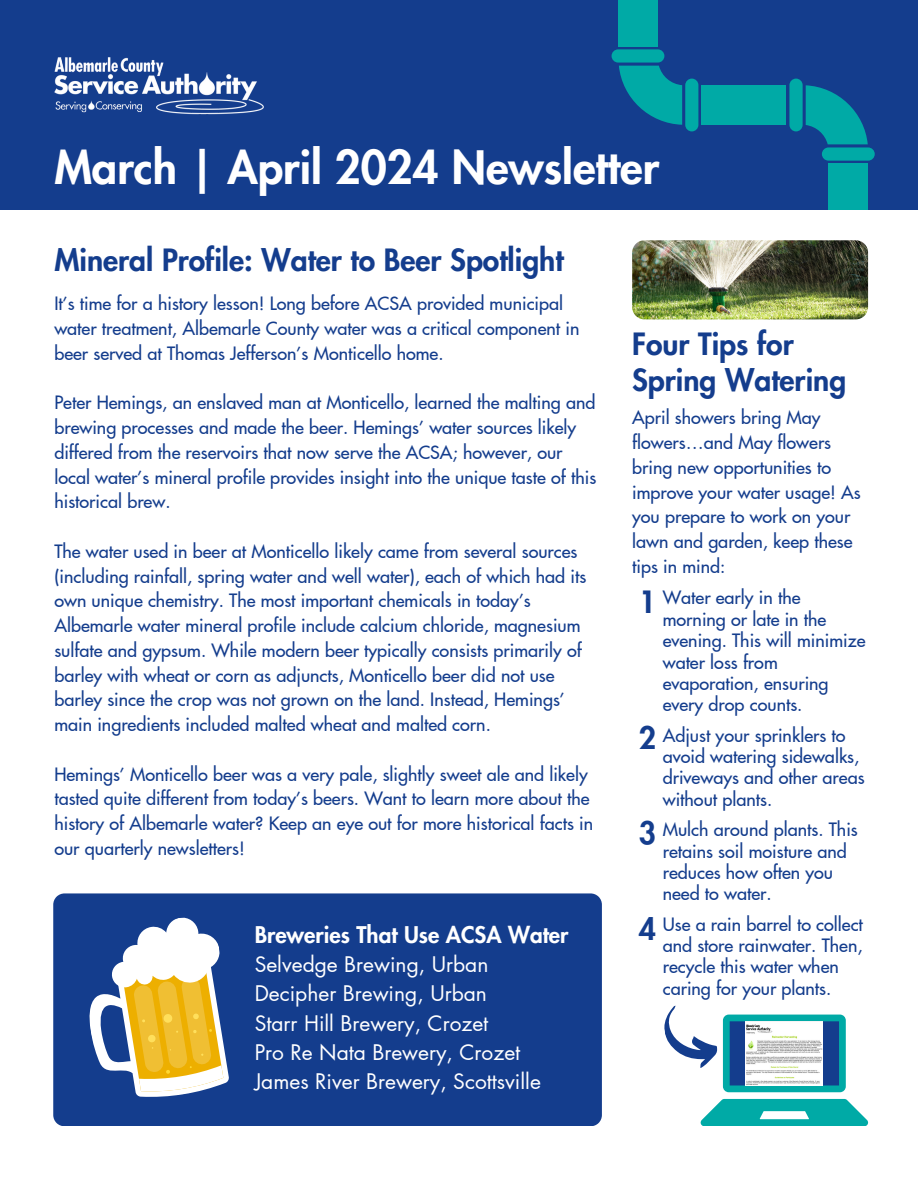
<style>
.page{position:relative;width:918px;height:1188px;background:#fff}
.page>*{position:absolute;margin:0;border:0;box-sizing:border-box;transform-origin:0 0}
.t1{font:800 45px "Futura LT Pro";color:#fff}
.t2{font:800 30px/36px "Futura LT Pro";color:#143d8d}
.t3{font:800 22.5px "Futura LT Pro";color:#fff}
.t4{font:21px/29.2px "Futura LT Pro";color:#fff}
.t5{font:500 18px/24.8px "Futura LT Pro";color:#143d8d}
</style>
<div class="page">
<div style="left:0;top:0;width:918px;height:210px;background:#143d8d"></div>
<img style="left:54px;top:57px;width:210px;height:58px">
<div style="left:829px;top:164px;width:39px;height:46px;background:#00aaa6"></div>
<div style="left:822px;top:147px;width:53px;height:14px;background:#00aaa6;border-radius:7px"></div>
<div style="left:612px;top:49px;width:52px;height:14px;background:#00aaa6;border-radius:7px"></div>
<div style="left:789px;top:79px;width:14px;height:52px;background:#00aaa6;border-radius:7px"></div>
<svg style="left:806px;top:85px;width:62px;height:59px"></svg>
<div style="left:685px;top:79px;width:13px;height:52px;background:#00aaa6;border-radius:7px"></div>
<div style="left:702px;top:85px;width:84px;height:40px;background:#00aaa6"></div>
<svg style="left:619px;top:66px;width:63px;height:59px"></svg>
<div style="left:619px;top:0;width:39px;height:46px;background:#00aaa6"></div>
<img style="left:632px;top:240px;width:236px;height:79px;border-radius:12px">
<div style="left:53px;top:893px;width:549px;height:233px;background:#143d8d"></div>
<svg style="left:701px;top:1099px;width:167px;height:27px"></svg>
<svg style="left:664px;top:1005px;width:182px;height:87px"></svg>
<svg style="left:82px;top:912px;width:148px;height:195px"></svg>
<p class="t1" style="left:54px;top:146px;width:606px">March | April 2024 Newsletter</p>
<p class="t2" style="left:54px;top:244px;width:511px">Mineral Profile: Water to Beer Spotlight</p>
<h2 class="t5" style="left:54px;top:292px;width:527px">It’s time for a history lesson! Long before ACSA provided municipal water treatment, Albemarle County water was a critical component in beer served at Thomas Jefferson’s Monticello home.</h2>
<p class="t5" style="left:54px;top:391px;width:543px">Peter Hemings, an enslaved man at Monticello, learned the malting and brewing processes and made the beer. Hemings’ water sources likely differed from the reservoirs that now serve the ACSA; however, our local water’s mineral profile provides insight into the unique taste of this historical brew.</p>
<p class="t5" style="left:54px;top:540px;width:533px">The water used in beer at Monticello likely came from several sources (including rainfall, spring water and well water), each of which had its own unique chemistry. The most important chemicals in today’s Albemarle water mineral profile include calcium chloride, magnesium sulfate and gypsum. While modern beer typically consists primarily of barley with wheat or corn as adjuncts, Monticello beer did not use barley since the crop was not grown on the land. Instead, Hemings’ main ingredients included malted wheat and malted corn.</p>
<p class="t5" style="left:54px;top:762px;width:540px">Hemings’ Monticello beer was a very pale, slightly sweet ale and likely tasted quite different from today’s beers. Want to learn more about the history of Albemarle water? Keep an eye out for more historical facts in our quarterly newsletters!</p>
<p class="t3" style="left:255px;top:924px;width:315px">Breweries That Use ACSA Water</p>
<p class="t4" style="left:255px;top:951px;width:288px">Selvedge Brewing, Urban<br>Decipher Brewing, Urban<br>Starr Hill Brewery, Crozet<br>Pro Re Nata Brewery, Crozet<br>James River Brewery, Scottsville</p>
<p class="t2" style="left:632px;top:327px;width:216px">Four Tips for<br>Spring Watering</p>
<p class="t5" style="left:632px;top:406px;width:230px">April showers bring May flowers…and May flowers bring new opportunities to improve your water usage! As you prepare to work on your lawn and garden, keep these tips in mind:</p>
<p class="t5" style="left:663px;top:588px;width:204px;line-height:21.3px">Water early in the morning or late in the evening. This will minimize water loss from evaporation, ensuring every drop counts.</p>
<h3 class="t5" style="left:663px;top:725px;width:203px;line-height:21.3px">Adjust your sprinklers to avoid watering sidewalks, driveways and other areas without plants.</h3>
<h2 class="t5" style="left:663px;top:820px;width:197px;line-height:21.3px">Mulch around plants. This retains soil moisture and reduces how often you need to water.</h2>
<p class="t5" style="left:663px;top:914px;width:202px;line-height:21.3px">Use a rain barrel to collect and store rainwater. Then, recycle this water when caring for your plants.</p>
<p class="t2" style="left:639px;top:585px;width:19px">1</p>
<p class="t2" style="left:639px;top:722px;width:19px">2</p>
<p class="t2" style="left:639px;top:816px;width:19px">3</p>
<p class="t2" style="left:639px;top:912px;width:19px">4</p>
</div>
